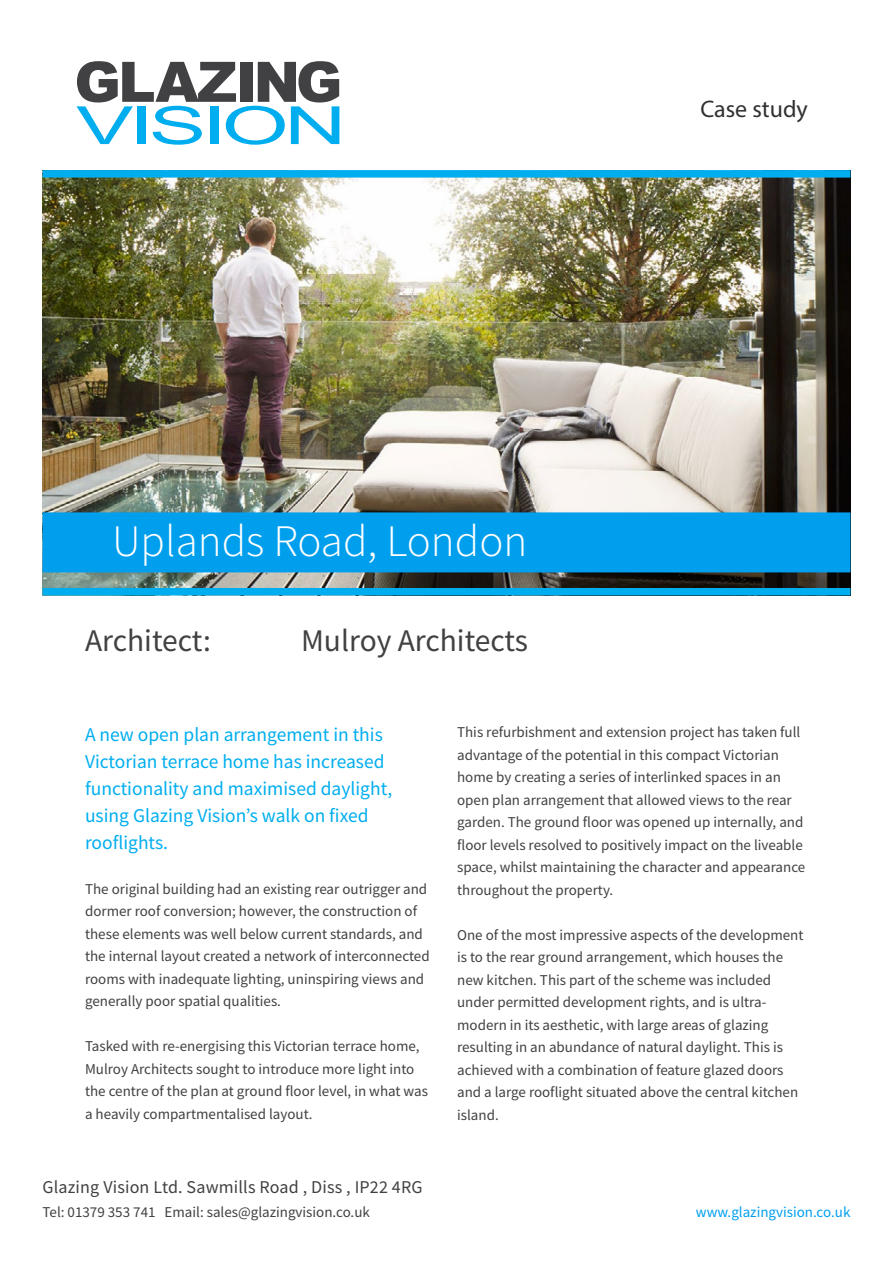
<style>
.page{position:relative;width:893px;height:1263px;background:#fff}
.page>*{position:absolute;margin:0;border:0;box-sizing:border-box;transform-origin:0 0}
.t1{font:300 45px "Source Sans Pro";color:#fff}
.t2{font:31.5px "Source Sans Pro";color:#414042}
.t3{font:24px "Myriad Pro";color:#323132}
.t4{font:19.5px/27px "Source Sans Pro";color:#00aeef}
.t5{font:18px "Source Sans Pro";letter-spacing:.01em;color:#414042}
.t6{font:15px/22.5px "Source Sans Pro";color:#414042}
.t7{font:15px "Source Sans Pro";color:#009fee}
</style>
<div class="page">
<img style="left:43px;top:178px;width:807px;height:410px">
<div style="left:43px;top:588px;width:807px;height:7px;background:#00aeef"></div>
<div style="left:43px;top:512px;width:807px;height:60px;background:#009fee"></div>
<svg style="left:77px;top:61px;width:262px;height:84px"></svg>
<div style="left:43px;top:170px;width:807px;height:8px;background:#00aeef"></div>
<h1 class="t1" style="left:112px;top:513px;width:417px">Uplands Road, London</h1>
<h2 class="t2" style="left:85px;top:620px;width:127px">Architect:</h2>
<h2 class="t2" style="left:301px;top:620px;width:229px">Mulroy Architects</h2>
<h3 class="t3" style="left:700px;top:94px;width:109px">Case study</h3>
<h3 class="t4" style="left:85px;top:721px;width:309px">A new open plan arrangement in this<br>Victorian terrace home has increased functionality and maximised daylight, using Glazing Vision’s walk on fixed rooflights.</h3>
<p class="t6" style="left:85px;top:877px;width:346px">The original building had an existing rear outrigger and dormer roof conversion; however, the construction of these elements was well below current standards, and the internal layout created a network of interconnected rooms with inadequate lighting, uninspiring views and generally poor spatial qualities.</p>
<p class="t6" style="left:85px;top:1035px;width:345px">Tasked with re-energising this Victorian terrace home, Mulroy Architects sought to introduce more light into the centre of the plan at ground floor level, in what was a heavily compartmentalised layout.</p>
<p class="t6" style="left:457px;top:721px;width:350px">This refurbishment and extension project has taken full advantage of the potential in this compact Victorian home by creating a series of interlinked spaces in an open plan arrangement that allowed views to the rear garden. The ground floor was opened up internally, and floor levels resolved to positively impact on the liveable space, whilst maintaining the character and appearance throughout the property.</p>
<p class="t6" style="left:457px;top:923px;width:348px">One of the most impressive aspects of the development is to the rear ground arrangement, which houses the new kitchen. This part of the scheme was included under permitted development rights, and is ultra&shy;modern in its aesthetic, with large areas of glazing resulting in an abundance of natural daylight. This is achieved with a combination of feature glazed doors and a large rooflight situated above the central kitchen island.</p>
<p class="t5" style="left:43px;top:1175px;width:382px">Glazing Vision Ltd. Sawmills Road , Diss , IP22 4RG</p>
<p class="t6" style="left:43px;top:1200px;width:329px">Tel: 01379 353 741 Email: sales@glazingvision.co.uk</p>
<p class="t7" style="left:696px;top:1202px;width:156px">www.glazingvision.co.uk</p>
</div>
